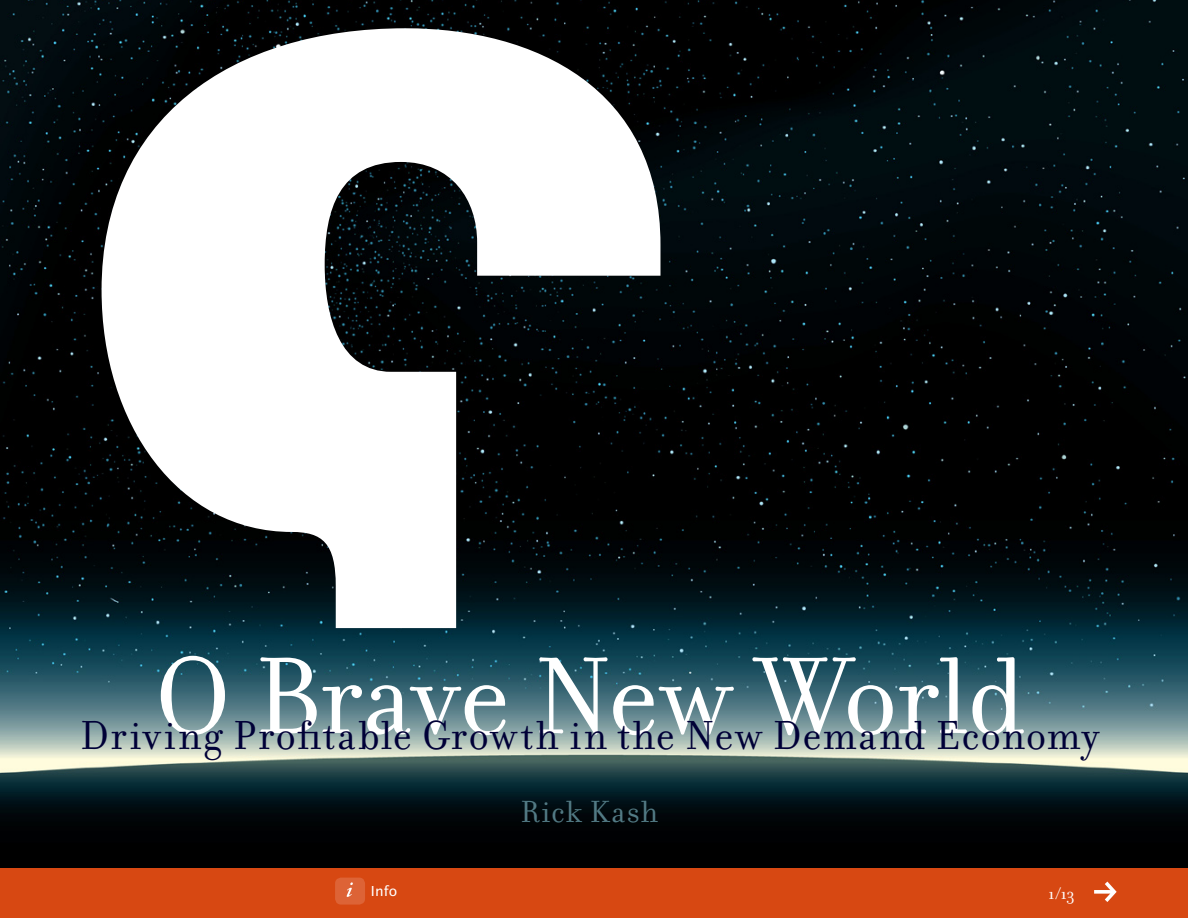
<style>
.page{position:relative;width:1188px;height:918px;background:#fff}
.page>*{position:absolute;margin:0;border:0;box-sizing:border-box;transform-origin:0 0}
.t1{font:117.6px "Filosofia OT";letter-spacing:-.015em;color:#fff}
.t2{font:43.65px "Filosofia OT";letter-spacing:.03em;color:#000037}
.t3{font:33px "Filosofia OT";letter-spacing:.04em;color:#527a84}
.t4{font:18px "Filosofia OT";color:#fff}
.t5{font:15px "Lucida Sans EFOP";color:#fff}
</style>
<div class="page">
<img style="left:0;top:0;width:1188px;height:870px">
<svg style="left:102px;top:28px;width:558px;height:600px"></svg>
<div style="left:1px;top:868px;width:1187px;height:50px;background:#d74812"></div>
<div style="left:335px;top:878px;width:30px;height:27px;background:#dd6336;border-radius:6px"></div>
<svg style="left:347px;top:882px;width:6px;height:15px"></svg>
<svg style="left:1094px;top:882px;width:23px;height:20px"></svg>
<h1 class="t1" style="left:155px;top:631px;width:872px">O Brave New World</h1>
<p class="t2" style="left:80px;top:711px;width:1021px">Driving Profitable Growth in the New Demand Economy</p>
<p class="t3" style="left:520px;top:794px;width:139px">Rick Kash</p>
<p class="t5" style="left:371px;top:883px;width:28px">Info</p>
<p class="t4" style="left:1048px;top:883px;width:28px">1/13</p>
</div>
